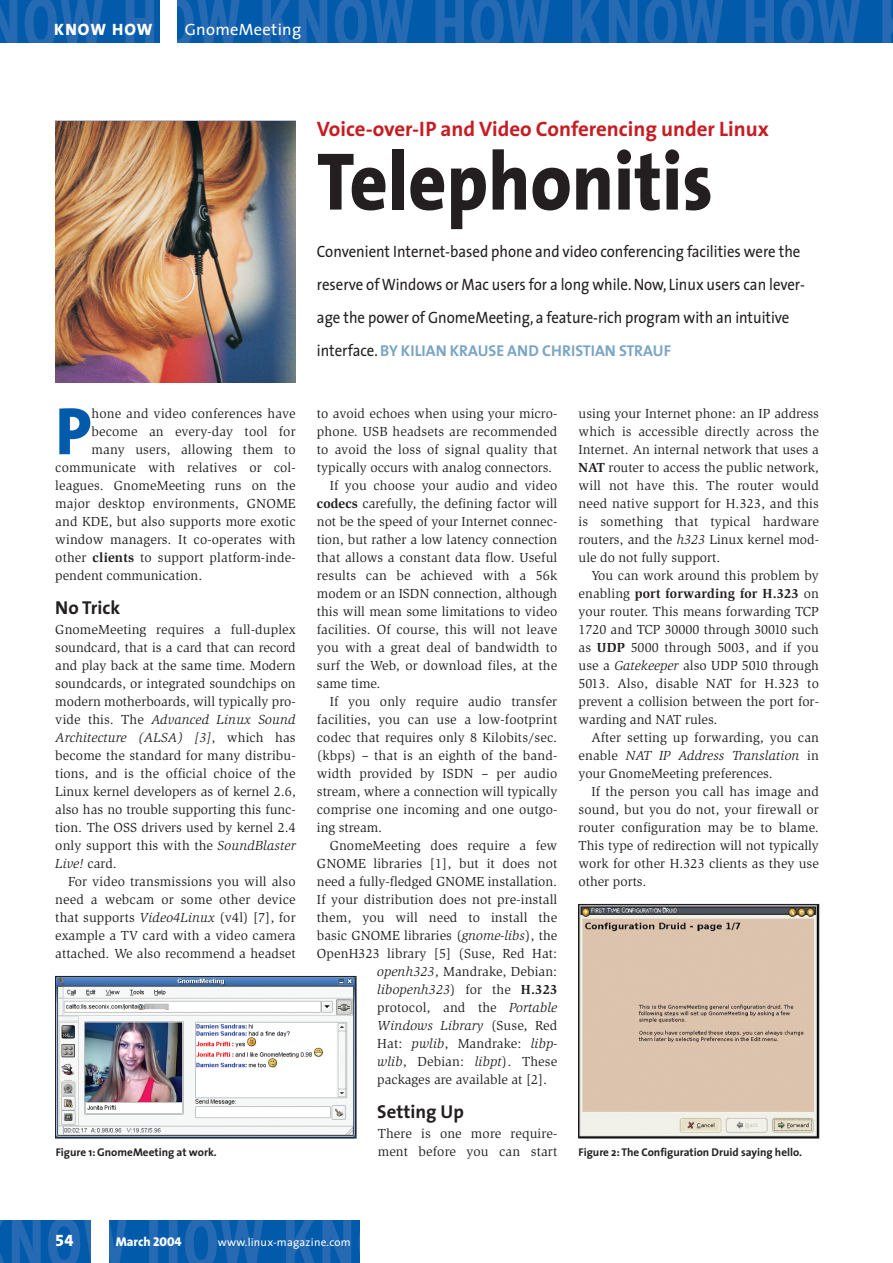
<style>
.page{position:relative;width:893px;height:1263px;background:#fff}
.page>*{position:absolute;margin:0;border:0;box-sizing:border-box;transform-origin:0 0}
.t1{font:800 82.5px "The Sans";color:#231f20;scale:.9 1}
.t2{font:800 67.65px "The Sans";color:#015aaa}
.t3{font:700 21px "The Sans";color:#c61c22}
.t4{font:700 18.75px "The Sans";color:#231f20}
.t5{font:16.5px/33px "The Sans";color:#231f20;scale:.9 1}
.t6{font:16.5px "The Sans";letter-spacing:.02em;color:#fff}
.t7{font:16.5px "The Sans Extra Bold Caps";letter-spacing:.07em;color:#fff}
.t8{font:16.5px "The Sans Extra Bold Expert";color:#fff}
.t9{font:700 15.75px "The Sans";color:#7aa5c4}
.t10{font:13.5px/18px "Slimbach";letter-spacing:.01em;color:#231f20;text-align:justify}
.t11{font:italic 13.5px "Slimbach";letter-spacing:.01em;color:#231f20}
.t12{font:800 12.75px "The Sans";color:#fff}
.t13{font:700 11.25px "The Sans";color:#231f20}
.t14{font:11.25px "The Sans";letter-spacing:.02em;color:#fff}
.s1{font-weight:400;font-size:16.5px;color:#231f20}
.s2{font-weight:700}
.s3{font-style:italic}
.s4{font-style:normal}
.s5{font-weight:700;font-style:normal}
.s6{font-family:"The Sans Extra Bold Caps";font-weight:400}
</style>
<div class="page">
<img style="left:55px;top:122px;width:241px;height:260px">
<img style="left:0;top:1220px;width:359px;height:43px">
<div style="left:91px;top:1220px;width:17px;height:43px;background:#fff"></div>
<img style="left:0;top:0;width:892px;height:43px">
<div style="left:160px;top:0;width:17px;height:43px;background:#fff"></div>
<img style="left:57px;top:978px;width:297px;height:158px">
<div style="left:55px;top:976px;width:301px;height:162px;border:1px solid #231f20"></div>
<img style="left:580px;top:906px;width:236px;height:230px">
<div style="left:578px;top:904px;width:240px;height:234px;border:1px solid #231f20"></div>
<p class="t7" style="left:54px;top:20px;width:100px">KNOW HOW</p>
<p class="t6" style="left:185px;top:23px;width:118px">GnomeMeeting</p>
<h3 class="t3" style="left:317px;top:120px;width:453px">Voice-over-IP and Video Conferencing under Linux</h3>
<h1 class="t1" style="left:317px;top:148px;width:441px">Telephonitis</h1>
<p class="t5" style="left:317px;top:236px;width:544px">Convenient Internet-based phone and video conferencing facilities were the reserve of Windows or Mac users for a long while. Now, Linux users can lever&shy;age the power of GnomeMeeting, a feature-rich program with an intuitive</p>
<p class="t9" style="left:317px;top:344px;width:355px"><span class="s1">interface.</span> BY KILIAN KRAUSE AND CHRISTIAN STRAUF</p>
<h2 class="t2" style="left:55px;top:404px;width:38px">P</h2>
<p class="t10" style="left:91px;top:406px;width:206px">hone and video conferences have</p>
<p class="t10" style="left:578px;top:406px;width:242px">using your Internet phone: an IP address which is accessible directly across the Internet. An internal network that uses a <span class="s2">NAT</span> router to access the public network, will not have this. The router would need native support for H.323, and this is something that typical hardware routers, and the <span class="s3">h323</span> Linux kernel mod&shy;ule do not fully support.</p>
<p class="t10" style="left:578px;top:568px;width:242px;text-indent:13px">You can work around this problem by enabling <span class="s2">port forwarding for H.323</span> on your router. This means forwarding TCP 1720 and TCP 30000 through 30010 such as <span class="s2">UDP</span> 5000 through 5003, and if you use a <span class="s3">Gatekeeper</span> also UDP 5010 through 5013. Also, disable NAT for H.323 to prevent a collision between the port for&shy;warding and NAT rules.</p>
<p class="t10" style="left:578px;top:730px;width:242px;text-indent:13px">After setting up forwarding, you can enable <span class="s3">NAT IP Address Translation</span> in your GnomeMeeting preferences.</p>
<p class="t10" style="left:578px;top:784px;width:242px;text-indent:13px">If the person you call has image and sound, but you do not, your firewall or router configuration may be to blame.<br>This type of redirection will not typically work for other H.323 clients as they use other ports.</p>
<p class="t10" style="left:317px;top:406px;width:242px">to avoid echoes when using your micro-</p>
<p class="t10" style="left:317px;top:424px;width:242px">phone. USB headsets are recommended</p>
<p class="t10" style="left:317px;top:442px;width:242px">to avoid the loss of signal quality that</p>
<p class="t10" style="left:317px;top:460px;width:237px">typically occurs with analog connectors.</p>
<p class="t10" style="left:330px;top:478px;width:229px">If you choose your audio and video</p>
<p class="t10" style="left:317px;top:496px;width:242px"><span class="s2">codecs</span> carefully, the defining factor will</p>
<p class="t10" style="left:317px;top:514px;width:242px">not be the speed of your Internet connec-</p>
<p class="t10" style="left:317px;top:532px;width:242px">tion, but rather a low latency connection</p>
<p class="t10" style="left:317px;top:550px;width:242px">that allows a constant data flow. Useful</p>
<p class="t10" style="left:317px;top:568px;width:242px">results can be achieved with a 56k</p>
<p class="t10" style="left:317px;top:586px;width:242px">modem or an ISDN connection, although</p>
<p class="t10" style="left:317px;top:604px;width:242px">this will mean some limitations to video</p>
<p class="t10" style="left:317px;top:622px;width:242px">facilities. Of course, this will not leave</p>
<p class="t10" style="left:317px;top:640px;width:242px">you with a great deal of bandwidth to</p>
<p class="t10" style="left:317px;top:658px;width:242px">surf the Web, or download files, at the</p>
<p class="t10" style="left:317px;top:676px;width:65px">same time.</p>
<p class="t10" style="left:330px;top:694px;width:229px">If you only require audio transfer</p>
<p class="t10" style="left:317px;top:712px;width:242px">facilities, you can use a low-footprint</p>
<p class="t10" style="left:317px;top:730px;width:242px">codec that requires only 8 Kilobits/sec.</p>
<p class="t10" style="left:317px;top:748px;width:242px">(kbps) – that is an eighth of the band-</p>
<p class="t10" style="left:317px;top:766px;width:242px">width provided by ISDN – per audio</p>
<p class="t10" style="left:317px;top:784px;width:242px">stream, where a connection will typically</p>
<p class="t10" style="left:317px;top:802px;width:242px">comprise one incoming and one outgo-</p>
<p class="t10" style="left:317px;top:820px;width:67px">ing stream.</p>
<p class="t10" style="left:330px;top:838px;width:229px">GnomeMeeting does require a few</p>
<p class="t10" style="left:317px;top:856px;width:242px">GNOME libraries [1], but it does not</p>
<p class="t10" style="left:317px;top:874px;width:242px">need a fully-fledged GNOME installation.</p>
<p class="t10" style="left:317px;top:892px;width:242px">If your distribution does not pre-install</p>
<p class="t10" style="left:317px;top:910px;width:242px">them, you will need to install the</p>
<p class="t10" style="left:317px;top:928px;width:242px">basic GNOME libraries (<span class="s3">gnome-libs</span>), the</p>
<p class="t10" style="left:317px;top:946px;width:242px">OpenH323 library [5] (Suse, Red Hat:</p>
<p class="t10" style="left:377px;top:964px;width:181px"><span class="s3">openh323</span>, Mandrake, Debian:</p>
<p class="t11" style="left:377px;top:985px;width:181px">libopenh323<span class="s4">) for the</span> <span class="s5">H.323</span></p>
<p class="t10" style="left:377px;top:1000px;width:181px">protocol, and the <span class="s3">Portable</span></p>
<p class="t11" style="left:377px;top:1021px;width:181px">Windows Library <span class="s4">(Suse, Red</span></p>
<p class="t10" style="left:377px;top:1036px;width:181px">Hat: <span class="s3">pwlib</span>, Mandrake: <span class="s3">libp-</span></p>
<p class="t10" style="left:377px;top:1054px;width:181px"><span class="s3">wlib</span>, Debian: <span class="s3">libpt</span>). These</p>
<p class="t10" style="left:377px;top:1072px;width:171px">packages are available at [2].</p>
<h3 class="t4" style="left:377px;top:1104px;width:88px">Setting Up</h3>
<p class="t10" style="left:378px;top:1126px;width:181px">There is one more require&shy;ment before you can start</p>
<p class="t10" style="left:91px;top:424px;width:206px">become an every-day tool for</p>
<p class="t10" style="left:91px;top:442px;width:206px">many users, allowing them to</p>
<p class="t10" style="left:55px;top:460px;width:242px">communicate with relatives or col-</p>
<p class="t10" style="left:55px;top:478px;width:242px">leagues. GnomeMeeting runs on the</p>
<p class="t10" style="left:55px;top:496px;width:242px">major desktop environments, GNOME</p>
<p class="t10" style="left:55px;top:514px;width:242px">and KDE, but also supports more exotic</p>
<p class="t10" style="left:55px;top:532px;width:242px">window managers. It co-operates with</p>
<p class="t10" style="left:55px;top:550px;width:242px">other <span class="s2">clients</span> to support platform-inde-</p>
<p class="t10" style="left:55px;top:568px;width:148px">pendent communication.</p>
<h3 class="t4" style="left:55px;top:600px;width:66px">No Trick</h3>
<p class="t10" style="left:55px;top:622px;width:242px">GnomeMeeting requires a full-duplex soundcard, that is a card that can record and play back at the same time. Modern soundcards, or integrated soundchips on modern motherboards, will typically pro&shy;vide this. The <span class="s3">Advanced Linux Sound Architecture (ALSA) [3]</span>, which has become the standard for many distribu&shy;tions, and is the official choice of the Linux kernel developers as of kernel 2.6, also has no trouble supporting this func&shy;tion. The OSS drivers used by kernel 2.4 only support this with the <span class="s3">SoundBlaster Live!</span> card.</p>
<p class="t10" style="left:55px;top:874px;width:242px;text-indent:13px">For video transmissions you will also need a webcam or some other device that supports <span class="s3">Video4Linux</span> (v4l) [7], for example a TV card with a video camera attached. We also recommend a headset</p>
<p class="t13" style="left:56px;top:1148px;width:163px">Figure 1: GnomeMeeting at work.</p>
<p class="t13" style="left:578px;top:1148px;width:225px">Figure 2: The Configuration Druid saying hello.</p>
<p class="t8" style="left:55px;top:1231px;width:20px">54</p>
<p class="t12" style="left:116px;top:1237px;width:67px">March <span class="s6">2004</span></p>
<p class="t14" style="left:218px;top:1238px;width:134px">www.linux-magazine.com</p>
</div>
